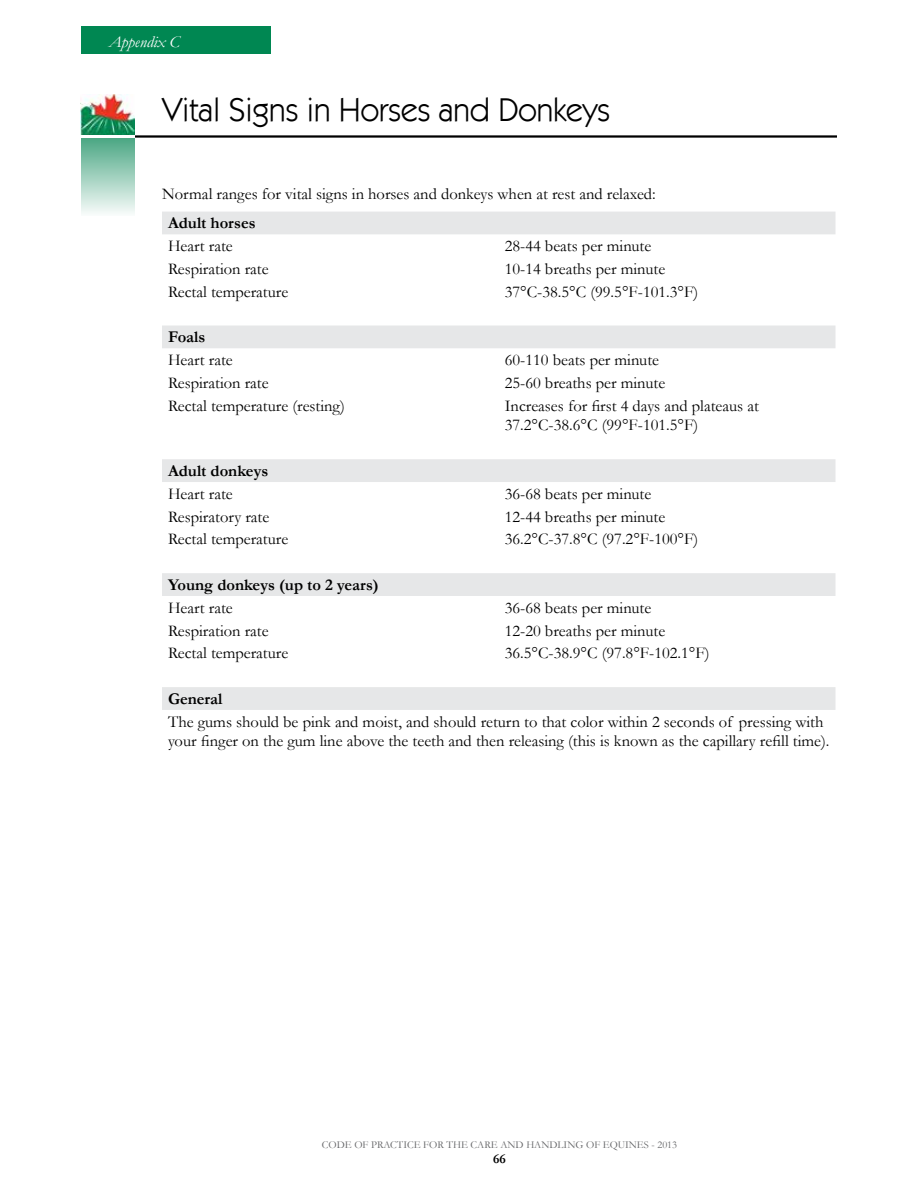
<style>
.page{position:relative;width:918px;height:1188px;background:#fff}
.page>*{position:absolute;margin:0;border:0;box-sizing:border-box;transform-origin:0 0}
.t1{font:33px "Itc Kabel LT";color:#000}
.t2{font:16.5px/19.8px "Garamond";color:#000}
.t3{font:700 16.5px "Garamond";color:#000}
.t4{font:italic 16.5px "Garamond";color:#fff}
.t5{font:700 13.5px "Garamond";color:#000}
.t6{font:10.5px "Garamond";color:#636466}
</style>
<div class="page">
<hr style="left:135px;top:135px;width:702px;height:3px;background:#000">
<div style="left:81px;top:138px;width:54px;height:78px;background:linear-gradient(to bottom,#4ba783,#f7fbf9)"></div>
<img style="left:80px;top:95px;width:55px;height:40px">
<svg style="left:162px;top:212px;width:674px;height:498px"></svg>
<div style="left:81px;top:26px;width:190px;height:28px;background:#008752"></div>
<p class="t4" style="left:109px;top:31px;width:73px">Appendix C</p>
<h1 class="t1" style="left:162px;top:91px;width:450px">Vital Signs in Horses and Donkeys</h1>
<p class="t2" style="left:162px;top:184px;width:495px">Normal ranges for vital signs in horses and donkeys when at rest and relaxed:</p>
<p class="t3" style="left:168px;top:213px;width:89px">Adult horses</p>
<p class="t2" style="left:168px;top:236px;width:66px">Heart rate</p>
<p class="t2" style="left:505px;top:236px;width:148px">28-44 beats per minute</p>
<p class="t2" style="left:168px;top:259px;width:102px">Respiration rate</p>
<p class="t2" style="left:505px;top:259px;width:162px">10-14 breaths per minute</p>
<p class="t2" style="left:168px;top:281px;width:122px">Rectal temperature</p>
<p class="t2" style="left:505px;top:281px;width:195px">37°C-38.5°C (99.5°F-101.3°F)</p>
<p class="t3" style="left:168px;top:327px;width:39px">Foals</p>
<p class="t2" style="left:168px;top:350px;width:66px">Heart rate</p>
<p class="t2" style="left:505px;top:350px;width:156px">60-110 beats per minute</p>
<p class="t2" style="left:168px;top:373px;width:102px">Respiration rate</p>
<p class="t2" style="left:505px;top:373px;width:162px">25-60 breaths per minute</p>
<p class="t2" style="left:168px;top:395px;width:178px">Rectal temperature (resting)</p>
<p class="t2" style="left:505px;top:395px;width:256px">Increases for first 4 days and plateaus at<br>37.2°C-38.6°C (99°F-101.5°F)</p>
<p class="t3" style="left:168px;top:461px;width:102px">Adult donkeys</p>
<p class="t2" style="left:168px;top:484px;width:66px">Heart rate</p>
<p class="t2" style="left:505px;top:484px;width:148px">36-68 beats per minute</p>
<p class="t2" style="left:168px;top:506px;width:103px">Respiratory rate</p>
<p class="t2" style="left:505px;top:506px;width:162px">12-44 breaths per minute</p>
<p class="t2" style="left:168px;top:529px;width:122px">Rectal temperature</p>
<p class="t2" style="left:505px;top:529px;width:195px">36.2°C-37.8°C (97.2°F-100°F)</p>
<p class="t3" style="left:168px;top:575px;width:212px">Young donkeys (up to 2 years)</p>
<p class="t2" style="left:168px;top:597px;width:66px">Heart rate</p>
<p class="t2" style="left:505px;top:597px;width:148px">36-68 beats per minute</p>
<p class="t2" style="left:168px;top:620px;width:102px">Respiration rate</p>
<p class="t2" style="left:505px;top:620px;width:162px">12-20 breaths per minute</p>
<p class="t2" style="left:168px;top:643px;width:122px">Rectal temperature</p>
<p class="t2" style="left:505px;top:643px;width:206px">36.5°C-38.9°C (97.8°F-102.1°F)</p>
<p class="t3" style="left:168px;top:689px;width:56px">General</p>
<p class="t2" style="left:168px;top:711px;width:663px">The gums should be pink and moist, and should return to that color within 2 seconds of pressing with your finger on the gum line above the teeth and then releasing (this is known as the capillary refill time).</p>
<p class="t6" style="left:322px;top:1138px;width:357px">CODE OF PRACTICE FOR THE CARE AND HANDLING OF EQUINES - 2013</p>
<p class="t5" style="left:493px;top:1150px;width:14px">66</p>
</div>
